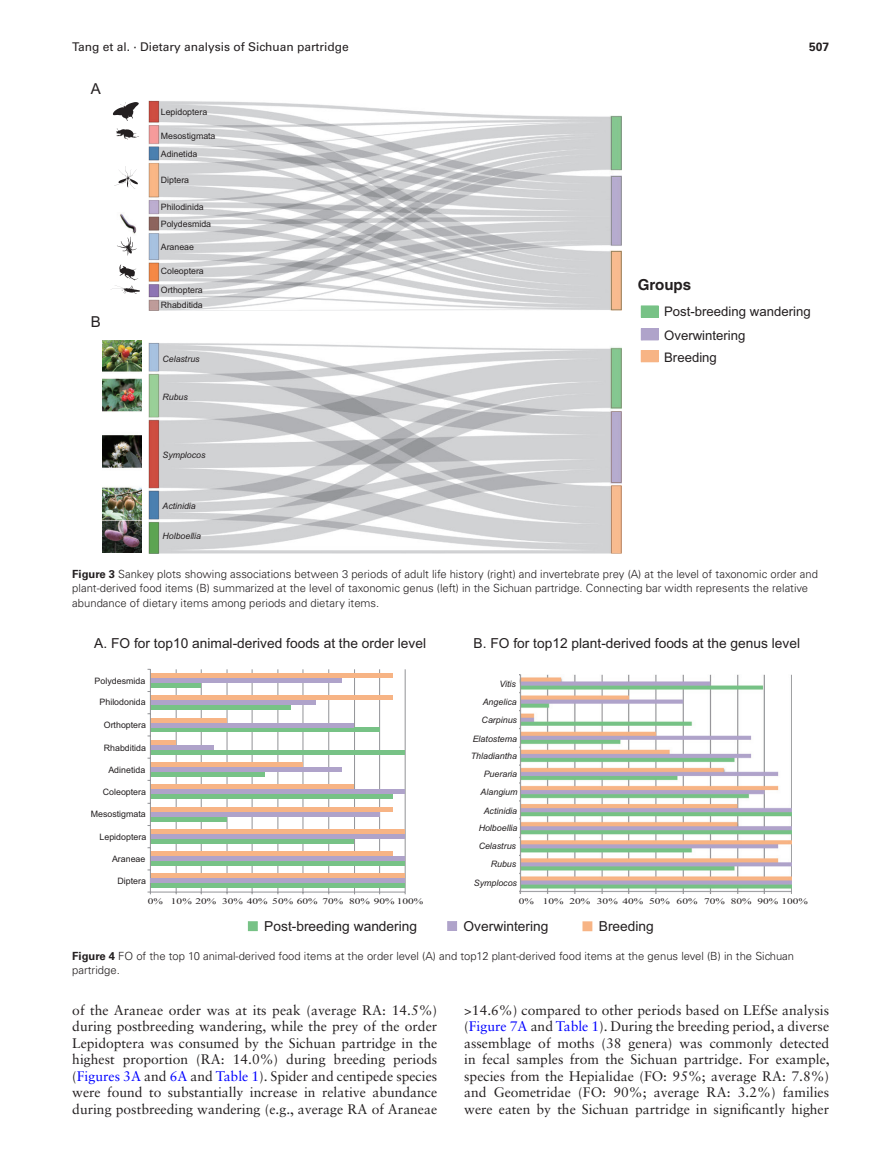
<style>
.page{position:relative;width:893px;height:1174px;background:#fff}
.page>*{position:absolute;margin:0;border:0;box-sizing:border-box;transform-origin:0 0}
.t1{font:700 15px "Helvetica";color:#231f20}
.t2{font:15px "Arial";color:#231f20}
.t3{font:13.8px/16.5px "Sabon LT Std";color:#231f20;text-align:justify}
.t4{font:13.8px "Arial";color:#231f20}
.t5{font:13.2px "Arial";color:#231f20}
.t6{font:12px "Univers LT Std";color:#231f20}
.t7{font:700 12px "Univers LT Std";color:#231f20}
.t8{font:300 11.25px/14.2px "Univers LT Std";color:#231f20}
.t9{font:8.85px/18.1px "Arial";color:#231f20}
.t10{font:italic 8.85px/17.9px "Arial";color:#231f20}
.t11{font:8.55px "Times New Roman";color:#231f20;scale:1.33 1}
.s1{font-weight:700}
.s2{color:#00f}
</style>
<div class="page">
<img style="left:148px;top:100px;width:473px;height:211px">
<img style="left:148px;top:343px;width:473px;height:210px">
<svg style="left:641px;top:305px;width:18px;height:13px"></svg>
<svg style="left:641px;top:328px;width:18px;height:12px"></svg>
<svg style="left:641px;top:350px;width:18px;height:12px"></svg>
<svg style="left:116px;top:128px;width:23px;height:12px"></svg>
<svg style="left:113px;top:102px;width:26px;height:19px"></svg>
<svg style="left:114px;top:166px;width:24px;height:23px"></svg>
<img style="left:120px;top:213px;width:17px;height:21px">
<svg style="left:117px;top:237px;width:20px;height:19px"></svg>
<svg style="left:111px;top:264px;width:29px;height:30px"></svg>
<img style="left:103px;top:340px;width:38px;height:212px">
<img style="left:519px;top:674px;width:272px;height:219px">
<hr style="left:176px;top:669px;width:1px;height:223px;background:#929397">
<hr style="left:201px;top:669px;width:1px;height:223px;background:#929397">
<hr style="left:227px;top:669px;width:1px;height:223px;background:#929397">
<hr style="left:252px;top:669px;width:1px;height:223px;background:#929397">
<hr style="left:277px;top:669px;width:1px;height:223px;background:#929397">
<hr style="left:302px;top:669px;width:1px;height:223px;background:#929397">
<hr style="left:328px;top:669px;width:1px;height:223px;background:#929397">
<hr style="left:354px;top:669px;width:1px;height:223px;background:#929397">
<hr style="left:379px;top:669px;width:1px;height:223px;background:#929397">
<hr style="left:405px;top:669px;width:1px;height:223px;background:#929397">
<div style="left:150px;top:883px;width:255px;height:5px;background:#77c286"></div>
<div style="left:150px;top:861px;width:255px;height:5px;background:#77c286"></div>
<hr style="left:150px;top:839px;width:204px;height:4px;background:#77c286">
<div style="left:150px;top:816px;width:77px;height:5px;background:#77c286"></div>
<div style="left:150px;top:794px;width:242px;height:5px;background:#77c286"></div>
<div style="left:150px;top:772px;width:115px;height:5px;background:#77c286"></div>
<div style="left:150px;top:749px;width:255px;height:5px;background:#77c286"></div>
<div style="left:150px;top:727px;width:230px;height:5px;background:#77c286"></div>
<div style="left:150px;top:705px;width:140px;height:5px;background:#77c286"></div>
<div style="left:150px;top:683px;width:51px;height:5px;background:#77c286"></div>
<div style="left:150px;top:856px;width:255px;height:5px;background:#afa3ca"></div>
<div style="left:150px;top:834px;width:255px;height:5px;background:#afa3ca"></div>
<div style="left:150px;top:811px;width:230px;height:5px;background:#afa3ca"></div>
<div style="left:150px;top:789px;width:255px;height:5px;background:#afa3ca"></div>
<div style="left:150px;top:767px;width:191px;height:5px;background:#afa3ca"></div>
<hr style="left:150px;top:745px;width:64px;height:4px;background:#afa3ca">
<div style="left:150px;top:722px;width:204px;height:5px;background:#afa3ca"></div>
<div style="left:150px;top:700px;width:166px;height:5px;background:#afa3ca"></div>
<div style="left:150px;top:678px;width:191px;height:5px;background:#afa3ca"></div>
<div style="left:150px;top:873px;width:255px;height:5px;background:#f7b485"></div>
<div style="left:150px;top:851px;width:242px;height:5px;background:#f7b485"></div>
<div style="left:150px;top:829px;width:255px;height:5px;background:#f7b485"></div>
<div style="left:150px;top:806px;width:242px;height:5px;background:#f7b485"></div>
<div style="left:150px;top:784px;width:204px;height:5px;background:#f7b485"></div>
<div style="left:150px;top:762px;width:153px;height:5px;background:#f7b485"></div>
<div style="left:150px;top:740px;width:26px;height:5px;background:#f7b485"></div>
<div style="left:150px;top:717px;width:77px;height:5px;background:#f7b485"></div>
<div style="left:150px;top:695px;width:242px;height:5px;background:#f7b485"></div>
<div style="left:150px;top:673px;width:242px;height:5px;background:#f7b485"></div>
<hr style="left:150px;top:891px;width:255px;height:1px;background:#929397">
<hr style="left:150px;top:669px;width:1px;height:223px;background:#929397">
<div style="left:150px;top:878px;width:255px;height:5px;background:#afa3ca"></div>
<div style="left:583px;top:921px;width:9px;height:9px;background:#f7b485"></div>
<div style="left:582px;top:921px;width:10px;height:10px;border:1px solid #f7b485"></div>
<div style="left:448px;top:921px;width:9px;height:9px;background:#afa3ca"></div>
<div style="left:447px;top:921px;width:10px;height:10px;border:1px solid #afa3ca"></div>
<div style="left:248px;top:921px;width:9px;height:9px;background:#77c286"></div>
<div style="left:248px;top:921px;width:10px;height:10px;border:1px solid #77c286"></div>
<p class="t6" style="left:72px;top:40px;width:278px">Tang et al. · Dietary analysis of Sichuan partridge</p>
<p class="t7" style="left:809px;top:40px;width:22px">507</p>
<p class="t2" style="left:91px;top:78px;width:12px">A</p>
<p class="t2" style="left:91px;top:311px;width:12px">B</p>
<p class="t9" style="left:161px;top:102px;width:48px">Lepidoptera</p>
<p class="t9" style="left:161px;top:126px;width:56px">Mesostigmata<br>Adinetida</p>
<p class="t9" style="left:161px;top:170px;width:30px">Diptera</p>
<p class="t9" style="left:161px;top:198px;width:52px;line-height:16.8px">Philodinida<br>Polydesmida</p>
<p class="t9" style="left:161px;top:238px;width:35px">Araneae</p>
<p class="t9" style="left:161px;top:261px;width:45px;line-height:19.2px">Coleoptera<br>Orthoptera</p>
<p class="t9" style="left:161px;top:295px;width:44px">Rhabditida</p>
<p class="t10" style="left:162px;top:350px;width:39px">Celastrus</p>
<p class="t10" style="left:162px;top:388px;width:27px">Rubus</p>
<p class="t10" style="left:162px;top:446px;width:44px">Symplocos</p>
<p class="t10" style="left:162px;top:497px;width:35px">Actinidia</p>
<p class="t10" style="left:162px;top:527px;width:40px">Holboellia</p>
<p class="t1" style="left:638px;top:275px;width:55px">Groups</p>
<p class="t5" style="left:664px;top:303px;width:148px">Post-breeding wandering</p>
<p class="t5" style="left:664px;top:326px;width:83px">Overwintering</p>
<p class="t5" style="left:664px;top:348px;width:54px">Breeding</p>
<p class="t8" style="left:72px;top:567px;width:747px"><span class="s1">Figure 3</span> Sankey plots showing associations between 3 periods of adult life history (right) and invertebrate prey (A) at the level of taxonomic order and plant-derived food items (B) summarized at the level of taxonomic genus (left) in the Sichuan partridge. Connecting bar width represents the relative abundance of dietary items among periods and dietary items.</p>
<p class="t4" style="left:94px;top:634px;width:333px">A. FO for top10 animal-derived foods at the order level</p>
<p class="t4" style="left:474px;top:634px;width:328px">B. FO for top12 plant-derived foods at the genus level</p>
<p class="t10" style="left:482px;top:675px;width:37px;text-indent:18px">Vitis<br>Angelica<br>Carpinus</p>
<p class="t10" style="left:471px;top:730px;width:48px;text-align:right">Elatostema<br>Thladiantha<br>Pueraria<br>Alangium<br>Actinidia<br>Holboellia<br>Celastrus<br>Rubus</p>
<p class="t10" style="left:474px;top:874px;width:45px">Symplocos</p>
<p class="t11" style="left:148px;top:895px;width:209px">0% 10% 20% 30% 40% 50% 60% 70% 80% 90% 100%</p>
<p class="t11" style="left:519px;top:895px;width:219px">0% 10% 20% 30% 40% 50% 60% 70% 80% 90% 100%</p>
<p class="t9" style="left:95px;top:671px;width:52px">Polydesmida</p>
<p class="t9" style="left:100px;top:693px;width:48px">Philodonida</p>
<p class="t9" style="left:104px;top:716px;width:44px">Orthoptera</p>
<p class="t9" style="left:104px;top:738px;width:44px">Rhabditida</p>
<p class="t9" style="left:108px;top:760px;width:38px">Adinetida</p>
<p class="t9" style="left:103px;top:783px;width:45px">Coleoptera</p>
<p class="t9" style="left:91px;top:805px;width:57px">Mesostigmata</p>
<p class="t9" style="left:100px;top:828px;width:48px">Lepidoptera</p>
<p class="t9" style="left:112px;top:849px;width:35px">Araneae</p>
<p class="t9" style="left:118px;top:872px;width:30px">Diptera</p>
<p class="t4" style="left:264px;top:916px;width:154px">Post-breeding wandering</p>
<p class="t4" style="left:464px;top:916px;width:86px">Overwintering</p>
<p class="t4" style="left:599px;top:916px;width:57px">Breeding</p>
<p class="t8" style="left:72px;top:949px;width:723px"><span class="s1">Figure 4</span> FO of the top 10 animal-derived food items at the order level (A) and top12 plant-derived food items at the genus level (B) in the Sichuan partridge.</p>
<p class="t3" style="left:72px;top:1001px;width:366px">of the Araneae order was at its peak (average RA: 14.5%) during postbreeding wandering, while the prey of the order Lepidoptera was consumed by the Sichuan partridge in the highest proportion (RA: 14.0%) during breeding periods (<span class="s2">Figures 3A</span> and <span class="s2">6A</span> and <span class="s2">Table 1</span>). Spider and centipede species were found to substantially increase in relative abundance during postbreeding wandering (e.g., average RA of Araneae</p>
<p class="t3" style="left:464px;top:1001px;width:367px">&gt;14.6%) compared to other periods based on LEfSe analysis (<span class="s2">Figure 7A</span> and <span class="s2">Table 1</span>). During the breeding period, a diverse assemblage of moths (38 genera) was commonly detected in fecal samples from the Sichuan partridge. For example, species from the Hepialidae (FO: 95%; average RA: 7.8%) and Geometridae (FO: 90%; average RA: 3.2%) families were eaten by the Sichuan partridge in significantly higher</p>
</div>
